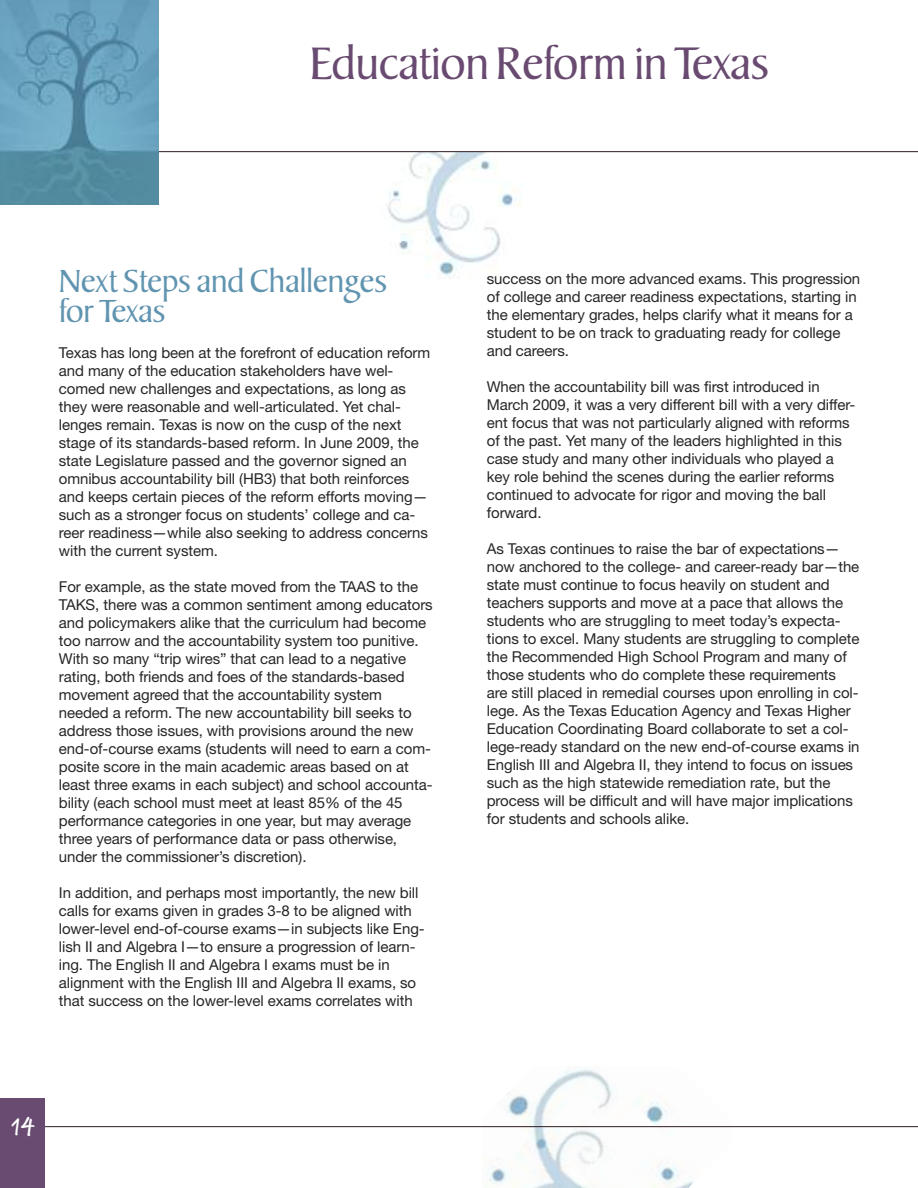
<style>
.page{position:relative;width:918px;height:1188px;background:#fff}
.page>*{position:absolute;margin:0;border:0;box-sizing:border-box;transform-origin:0 0}
.t1{font:45px "Keeple";color:#694a70}
.t2{font:31.5px/30px "Keeple";color:#6094b0}
.t3{font:700 25.5px "Marydale";color:#fff}
.t4{font:15px/18px "Helvetica Neue";letter-spacing:-.005em;color:#272627}
</style>
<div class="page">
<img style="left:378px;top:152px;width:152px;height:127px">
<img style="left:483px;top:1068px;width:248px;height:120px">
<hr style="left:0;top:151px;width:918px;height:1px;background:#2e1a1f">
<hr style="left:0;top:1126px;width:918px;height:1px;background:#2e1a1f">
<img style="left:0;top:0;width:159px;height:205px">
<div style="left:0;top:1098px;width:44px;height:90px;background:#694a70"></div>
<h1 class="t1" style="left:310px;top:44px;width:461px">Education Reform in Texas</h1>
<h2 class="t2" style="left:59px;top:271px;width:330px">Next Steps and Challenges for Texas</h2>
<p class="t4" style="left:59px;top:344px;width:373px">Texas has long been at the forefront of education reform and many of the education stakeholders have wel&shy;comed new challenges and expectations, as long as they were reasonable and well-articulated. Yet chal&shy;lenges remain. Texas is now on the cusp of the next stage of its standards-based reform. In June 2009, the state Legislature passed and the governor signed an omnibus accountability bill (HB3) that both reinforces and keeps certain pieces of the reform efforts moving— such as a stronger focus on students’ college and ca&shy;reer readiness—while also seeking to address concerns with the current system.</p>
<p class="t4" style="left:59px;top:578px;width:375px">For example, as the state moved from the TAAS to the TAKS, there was a common sentiment among educators and policymakers alike that the curriculum had become too narrow and the accountability system too punitive.<br>With so many “trip wires” that can lead to a negative rating, both friends and foes of the standards-based movement agreed that the accountability system needed a reform. The new accountability bill seeks to address those issues, with provisions around the new end-of-course exams (students will need to earn a com&shy;posite score in the main academic areas based on at least three exams in each subject) and school accounta&shy;bility (each school must meet at least 85% of the 45 performance categories in one year, but may average three years of performance data or pass otherwise, under the commissioner’s discretion).</p>
<p class="t4" style="left:59px;top:884px;width:367px">In addition, and perhaps most importantly, the new bill calls for exams given in grades 3-8 to be aligned with lower-level end-of-course exams—in subjects like Eng&shy;lish II and Algebra I—to ensure a progression of learn&shy;ing. The English II and Algebra I exams must be in alignment with the English III and Algebra II exams, so that success on the lower-level exams correlates with</p>
<h3 class="t3" style="left:11px;top:1111px;width:26px">14</h3>
<p class="t4" style="left:487px;top:270px;width:375px">success on the more advanced exams. This progression of college and career readiness expectations, starting in the elementary grades, helps clarify what it means for a student to be on track to graduating ready for college and careers.</p>
<p class="t4" style="left:487px;top:378px;width:370px">When the accountability bill was first introduced in March 2009, it was a very different bill with a very differ&shy;ent focus that was not particularly aligned with reforms of the past. Yet many of the leaders highlighted in this case study and many other individuals who played a key role behind the scenes during the earlier reforms continued to advocate for rigor and moving the ball forward.</p>
<p class="t4" style="left:487px;top:540px;width:374px">As Texas continues to raise the bar of expectations— now anchored to the college- and career-ready bar—the state must continue to focus heavily on student and teachers supports and move at a pace that allows the students who are struggling to meet today’s expecta&shy;tions to excel. Many students are struggling to complete the Recommended High School Program and many of those students who do complete these requirements are still placed in remedial courses upon enrolling in col&shy;lege. As the Texas Education Agency and Texas Higher Education Coordinating Board collaborate to set a col&shy;lege-ready standard on the new end-of-course exams in English III and Algebra II, they intend to focus on issues such as the high statewide remediation rate, but the process will be difficult and will have major implications for students and schools alike.</p>
</div>
